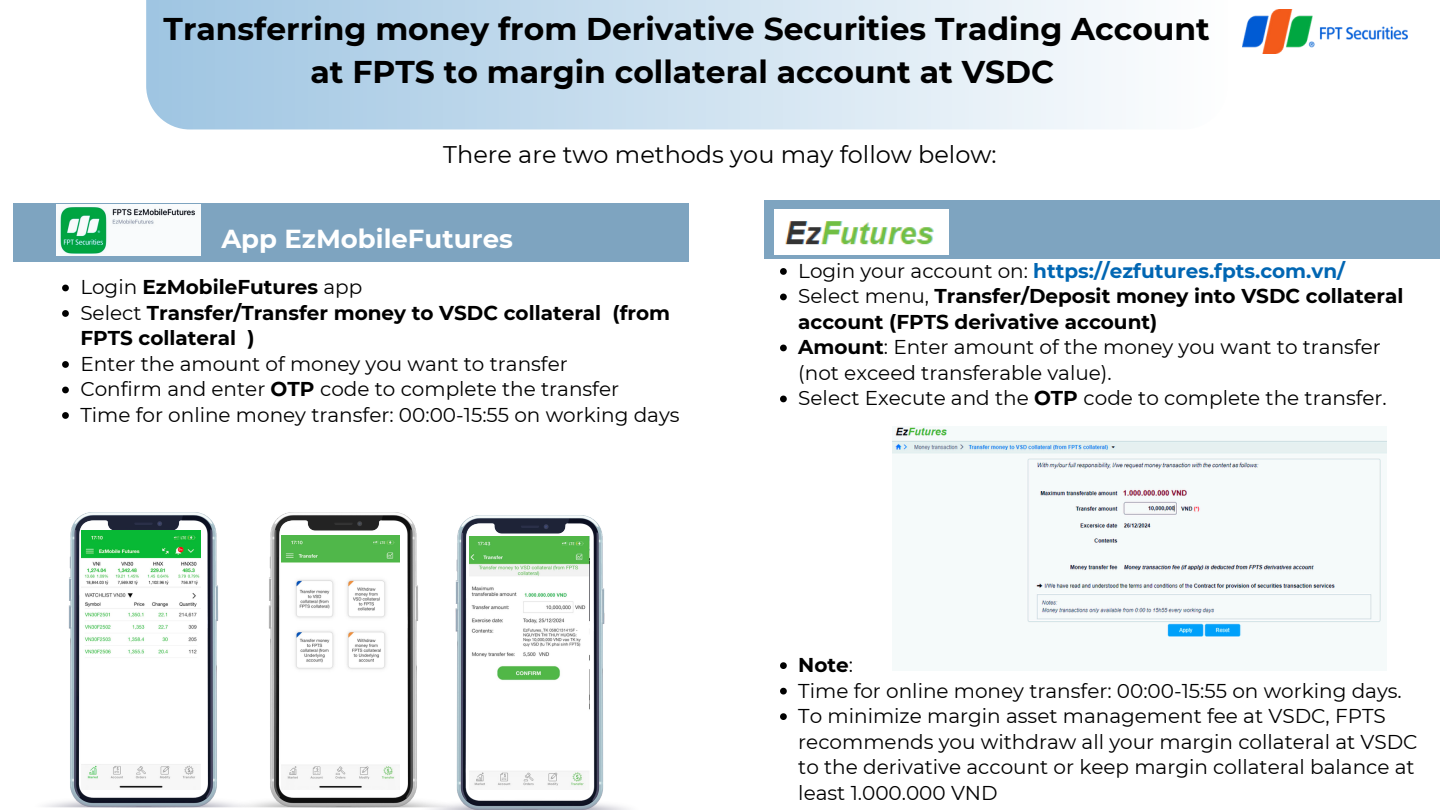
<style>
.page{position:relative;width:1440px;height:810px;background:#fff}
.page>*{position:absolute;margin:0;border:0;box-sizing:border-box;transform-origin:0 0}
.t1{font:700 31.4px/43.5px "Montserrat";color:#000;text-align:center}
.t2{font:700 26px "Montserrat";color:#fff}
.t3{font:24px "Montserrat";color:#000}
.t4{font:20px/25.5px "Montserrat";color:#000}
.t5{font:700 20px/25.5px "Montserrat";color:#000}
.t6{font:700 20px "Montserrat";color:#0066b3}
.s1{font-weight:400}
.s2{font-weight:700}
.s3{font-weight:400;color:#000}
</style>
<div class="page">
<img style="left:1243px;top:10px;width:165px;height:43px">
<div style="left:13px;top:203px;width:675px;height:59px;background:#7ea4c0"></div>
<img style="left:56px;top:205px;width:145px;height:50px">
<img style="left:45px;top:513px;width:188px;height:294px">
<img style="left:233px;top:513px;width:186px;height:294px">
<img style="left:419px;top:516px;width:210px;height:294px">
<svg style="left:146px;top:0;width:976px;height:129px;background:#c9deee"></svg>
<div style="left:764px;top:200px;width:676px;height:59px;background:#7ea4c0"></div>
<img style="left:774px;top:209px;width:174px;height:45px">
<img style="left:81px;top:531px;width:120px;height:258px">
<img style="left:282px;top:536px;width:117px;height:254px">
<img style="left:470px;top:536px;width:120px;height:254px">
<img style="left:892px;top:427px;width:495px;height:210px">
<svg style="left:62px;top:285px;width:7px;height:6px"></svg>
<svg style="left:62px;top:310px;width:7px;height:7px"></svg>
<svg style="left:62px;top:361px;width:7px;height:7px"></svg>
<svg style="left:62px;top:387px;width:7px;height:6px"></svg>
<svg style="left:62px;top:412px;width:7px;height:7px"></svg>
<svg style="left:780px;top:268px;width:7px;height:7px"></svg>
<svg style="left:780px;top:294px;width:7px;height:6px"></svg>
<svg style="left:780px;top:345px;width:7px;height:6px"></svg>
<svg style="left:780px;top:396px;width:7px;height:6px"></svg>
<svg style="left:780px;top:662px;width:7px;height:7px"></svg>
<svg style="left:780px;top:688px;width:7px;height:7px"></svg>
<svg style="left:780px;top:713px;width:7px;height:7px"></svg>
<h1 class="t1" style="left:164px;top:7px;width:1048px">Transferring money from Derivative Securities Trading Account at FPTS to margin collateral account at VSDC</h1>
<p class="t3" style="left:443px;top:140px;width:555px">There are two methods you may follow below:</p>
<p class="t2" style="left:221px;top:222px;width:293px">App EzMobileFutures</p>
<h3 class="t5" style="left:80px;top:274px;width:284px"><span class="s1">Login</span> EzMobileFutures <span class="s1">app</span></h3>
<p class="t5" style="left:80px;top:300px;width:591px"><span class="s1">Select</span> Transfer/Transfer money to VSDC collateral (from<br>FPTS collateral )</p>
<h2 class="t4" style="left:80px;top:351px;width:489px">Enter the amount of money you want to transfer</h2>
<p class="t4" style="left:80px;top:376px;width:540px">Confirm and enter <span class="s2">OTP</span> code to complete the transfer</p>
<p class="t4" style="left:80px;top:402px;width:601px">Time for online money transfer: 00:00-15:55 on working days</p>
<p class="t6" style="left:798px;top:258px;width:548px"><span class="s3">Login your account on:</span> https://ezfutures.fpts.com.vn/</p>
<p class="t5" style="left:798px;top:283px;width:607px"><span class="s1">Select menu,</span> Transfer/Deposit money into VSDC collateral account (FPTS derivative account)</p>
<p class="t4" style="left:798px;top:334px;width:584px"><span class="s2">Amount</span>: Enter amount of the money you want to transfer (not exceed transferable value).</p>
<p class="t4" style="left:798px;top:385px;width:590px">Select Execute and the <span class="s2">OTP</span> code to complete the transfer.</p>
<p class="t5" style="left:798px;top:652px;width:56px">Note<span class="s1">:</span></p>
<p class="t4" style="left:798px;top:678px;width:605px">Time for online money transfer: 00:00-15:55 on working days.</p>
<p class="t4" style="left:798px;top:703px;width:621px">To minimize margin asset management fee at VSDC, FPTS recommends you withdraw all your margin collateral at VSDC to the derivative account or keep margin collateral balance at least 1.000.000 VND</p>
</div>
